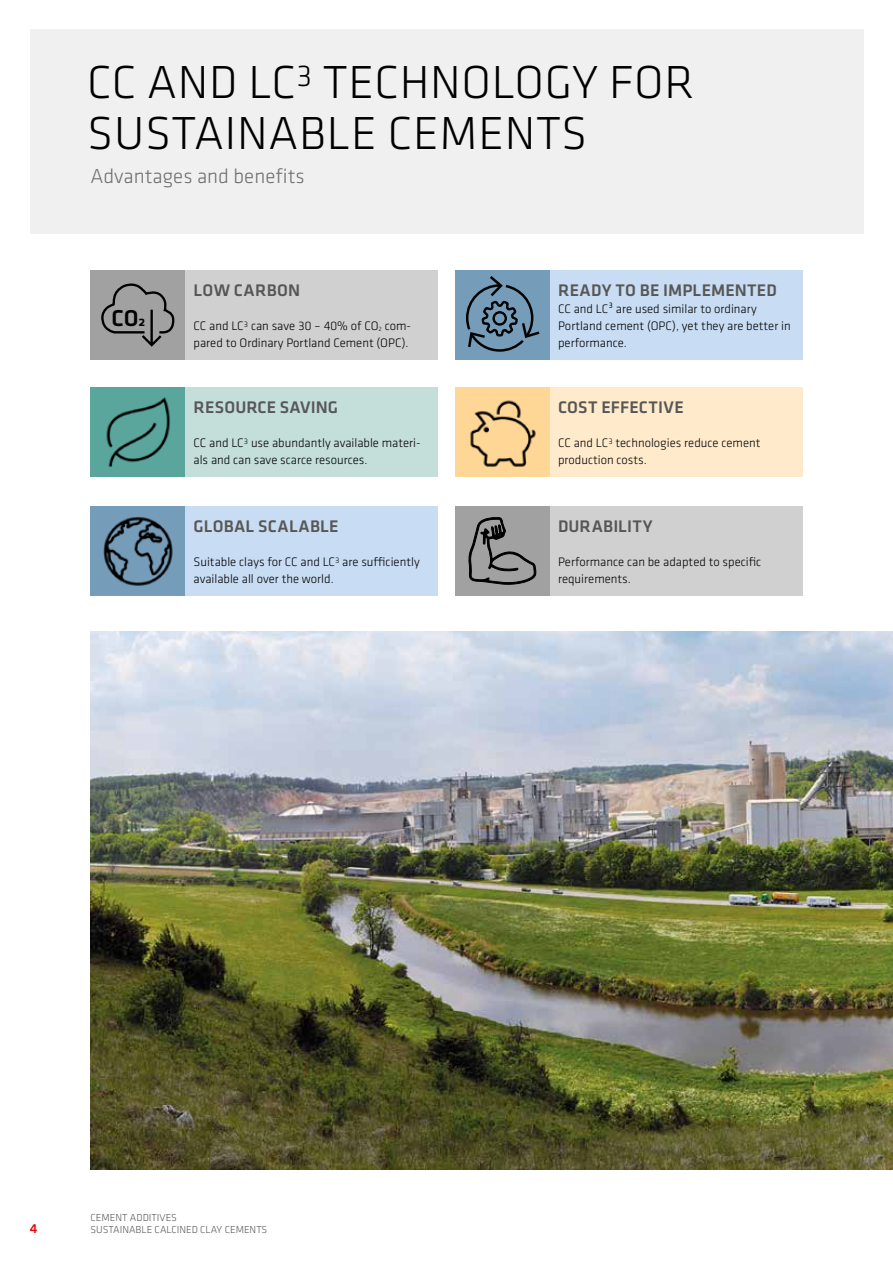
<style>
.page{position:relative;width:893px;height:1263px;background:#fff}
.page>*{position:absolute;margin:0;border:0;box-sizing:border-box;transform-origin:0 0}
.t1{font:300 48px/51px "Klavika";letter-spacing:.015em;color:#000}
.t2{font:500 23.7px "Klavika";color:#000}
.t3{font:300 21px "Klavika";color:#706f6f}
.t4{font:500 17.4px "Klavika";letter-spacing:.01em;color:#575756}
.t5{font:500 13.5px "Klavika";color:#e30613}
.t6{font:300 12.75px/17px "Klavika";color:#000}
.t7{font:300 10.5px/12.6px "Klavika";color:#575756}
.s1{font-size:13.8px}
.s2{font-size:6.3px}
</style>
<div class="page">
<div style="left:30px;top:30px;width:833px;height:204px;background:#ededed"></div>
<img style="left:91px;top:631px;width:802px;height:538px">
<div style="left:185px;top:270px;width:253px;height:90px;background:#d0d0d0"></div>
<div style="left:91px;top:270px;width:94px;height:90px;background:#a1a1a1"></div>
<svg style="left:102px;top:283px;width:72px;height:64px"></svg>
<div style="left:185px;top:506px;width:253px;height:89px;background:#c8dcf3"></div>
<div style="left:91px;top:506px;width:94px;height:89px;background:#759cb8"></div>
<img style="left:103px;top:517px;width:70px;height:69px">
<div style="left:185px;top:387px;width:253px;height:89px;background:#c4ded9"></div>
<div style="left:91px;top:387px;width:94px;height:89px;background:#5aa59c"></div>
<img style="left:106px;top:397px;width:64px;height:70px">
<div style="left:550px;top:387px;width:252px;height:89px;background:#ffebcc"></div>
<div style="left:455px;top:387px;width:95px;height:89px;background:#fed796"></div>
<img style="left:470px;top:400px;width:66px;height:67px">
<div style="left:550px;top:506px;width:252px;height:89px;background:#d0d0d0"></div>
<div style="left:455px;top:506px;width:94px;height:89px;background:#a1a1a1"></div>
<svg style="left:468px;top:517px;width:68px;height:68px"></svg>
<div style="left:550px;top:270px;width:252px;height:90px;background:#c8dcf3"></div>
<div style="left:455px;top:270px;width:95px;height:90px;background:#759cb8"></div>
<svg style="left:466px;top:276px;width:73px;height:76px"></svg>
<h1 class="t1" style="left:87px;top:56px;width:608px">CC AND LC<sup>3</sup> TECHNOLOGY FOR<br>SUSTAINABLE CEMENTS</h1>
<h3 class="t3" style="left:91px;top:163px;width:216px">Advantages and benefits</h3>
<h2 class="t2" style="left:112px;top:302px;width:35px">CO<span class="s1">2</span></h2>
<h3 class="t4" style="left:194px;top:279px;width:108px">LOW CARBON</h3>
<p class="t6" style="left:194px;top:317px;width:219px">CC and LC<sup>3</sup> can save 30 – 40% of CO<span class="s2">2</span> com&shy;pared to Ordinary Portland Cement (OPC).</p>
<h3 class="t4" style="left:194px;top:395px;width:146px">RESOURCE SAVING</h3>
<p class="t6" style="left:194px;top:434px;width:229px">CC and LC<sup>3</sup> use abundantly available materi&shy;als and can save scarce resources.</p>
<h3 class="t4" style="left:194px;top:514px;width:147px">GLOBAL SCALABLE</h3>
<p class="t6" style="left:194px;top:553px;width:228px">Suitable clays for CC and LC<sup>3</sup> are sufficiently available all over the world.</p>
<h3 class="t4" style="left:558px;top:279px;width:220px">READY TO BE IMPLEMENTED</h3>
<p class="t6" style="left:558px;top:300px;width:234px">CC and LC³ are used similar to ordinary<br>Portland cement (OPC), yet they are better in performance.</p>
<h3 class="t4" style="left:558px;top:395px;width:127px">COST EFFECTIVE</h3>
<p class="t6" style="left:558px;top:434px;width:204px">CC and LC<sup>3</sup> technologies reduce cement production costs.</p>
<h3 class="t4" style="left:558px;top:514px;width:96px">DURABILITY</h3>
<p class="t6" style="left:558px;top:553px;width:205px">Performance can be adapted to specific requirements.</p>
<p class="t5" style="left:30px;top:1219px;width:9px">4</p>
<p class="t7" style="left:91px;top:1211px;width:178px">CEMENT ADDITIVES<br>SUSTAINABLE CALCINED CLAY CEMENTS</p>
</div>
